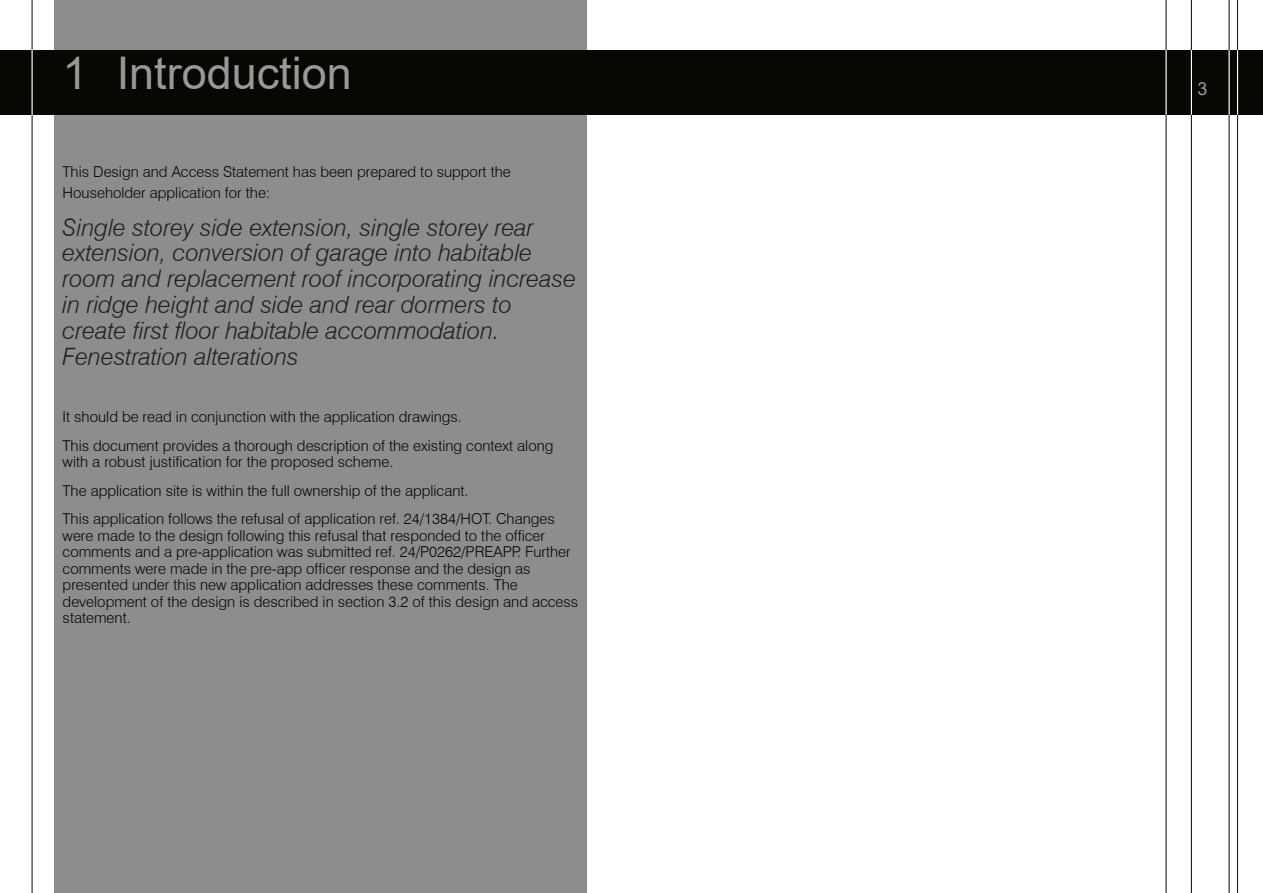
<style>
.page{position:relative;width:1263px;height:893px;background:#fff}
.page>*{position:absolute;margin:0;border:0;box-sizing:border-box;transform-origin:0 0}
.t1{font:45px "Arial";color:#9a9998}
.t2{font:italic 300 24px/26px "Swiss 721 BT";color:#231f20}
.t3{font:18px "Arial";color:#9a9998}
.t4{font:300 15px/16.5px "Swiss 721 BT";color:#080704}
</style>
<div class="page">
<div style="left:54px;top:0;width:533px;height:893px;background:#8e8c8c"></div>
<div style="left:0;top:50px;width:1263px;height:65px;background:#080704"></div>
<hr style="left:32px;top:0;width:1px;height:893px;background:#231f20">
<hr style="left:1165px;top:0;width:2px;height:893px;background:#231f20">
<hr style="left:1191px;top:0;width:1px;height:893px;background:#231f20">
<hr style="left:1228px;top:0;width:2px;height:893px;background:#231f20">
<hr style="left:1237px;top:0;width:1px;height:893px;background:#231f20">
<hr style="left:1165px;top:50px;width:2px;height:65px;background:#fff">
<hr style="left:1191px;top:50px;width:1px;height:65px;background:#fff">
<hr style="left:1228px;top:50px;width:2px;height:65px;background:#fff">
<hr style="left:1237px;top:50px;width:1px;height:65px;background:#fff">
<hr style="left:32px;top:50px;width:1px;height:65px;background:#fff">
<h1 class="t1" style="left:63px;top:56px;width:291px">1 Introduction</h1>
<p class="t4" style="left:63px;top:162px;width:450px;line-height:21px">This Design and Access Statement has been prepared to support the<br>Householder application for the:</p>
<p class="t2" style="left:63px;top:216px;width:515px">Single storey side extension, single storey rear extension, conversion of garage into habitable room and replacement roof incorporating increase in ridge height and side and rear dormers to create first floor habitable accommodation.<br>Fenestration alterations</p>
<p class="t4" style="left:63px;top:404px;width:492px;line-height:28.5px">It should be read in conjunction with the application drawings.<br>This document provides a thorough description of the existing context along</p>
<p class="t4" style="left:63px;top:449px;width:494px;line-height:28.5px">with a robust justification for the proposed scheme.<br>The application site is within the full ownership of the applicant.<br>This application follows the refusal of application ref. 24/1384/HOT. Changes</p>
<p class="t4" style="left:63px;top:528px;width:517px">were made to the design following this refusal that responded to the officer comments and a pre-application was submitted ref. 24/P0262/PREAPP. Further comments were made in the pre-app officer response and the design as presented under this new application addresses these comments. The development of the design is described in section 3.2 of this design and access statement.</p>
<p class="t3" style="left:1197px;top:82px;width:12px">3</p>
</div>
